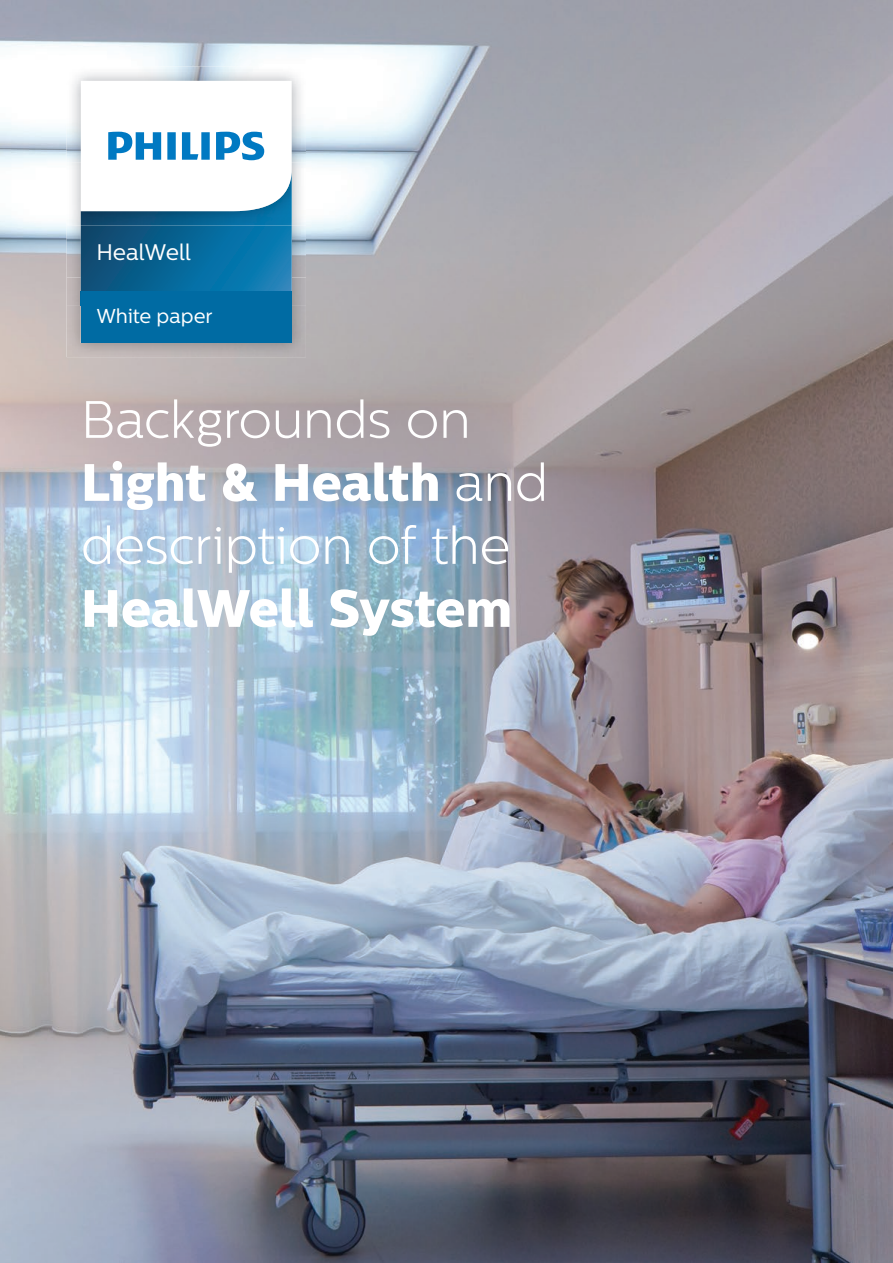
<style>
.page{position:relative;width:893px;height:1263px;background:#fff}
.page>*{position:absolute;margin:0;border:0;box-sizing:border-box;transform-origin:0 0}
.t1{font:300 52.5px/63px "Centrale Sans";letter-spacing:-.01em;color:#fff}
.t2{font:800 52.5px "Centrale Sans";letter-spacing:-.015em;color:#fff}
.t3{font:22.5px "Centrale Sans";letter-spacing:-.01em;color:#fff}
.t4{font:20.1px "Centrale Sans";letter-spacing:-.005em;color:#fff}
.s1{font-weight:800}
</style>
<div class="page">
<img style="left:0;top:0;width:893px;height:1263px">
<img style="left:67px;top:306px;width:239px;height:51px">
<img style="left:67px;top:225px;width:239px;height:52px">
<img style="left:67px;top:277px;width:239px;height:29px">
<svg style="left:81px;top:225px;width:211px;height:67px;background:#0b6797"></svg>
<img style="left:67px;top:67px;width:239px;height:96px">
<img style="left:67px;top:163px;width:239px;height:62px">
<img style="left:81px;top:211px;width:211px;height:14px">
<svg style="left:81px;top:81px;width:211px;height:130px"></svg>
<div style="left:81px;top:292px;width:211px;height:51px;background:#006ba3"></div>
<p class="t3" style="left:96px;top:239px;width:97px">HealWell</p>
<p class="t4" style="left:96px;top:304px;width:118px">White paper</p>
<p class="t1" style="left:81px;top:388px;width:469px">Backgrounds on<br><span class="s1">Light &amp; Health</span> and description of the</p>
<p class="t2" style="left:81px;top:576px;width:433px">HealWell System</p>
</div>
